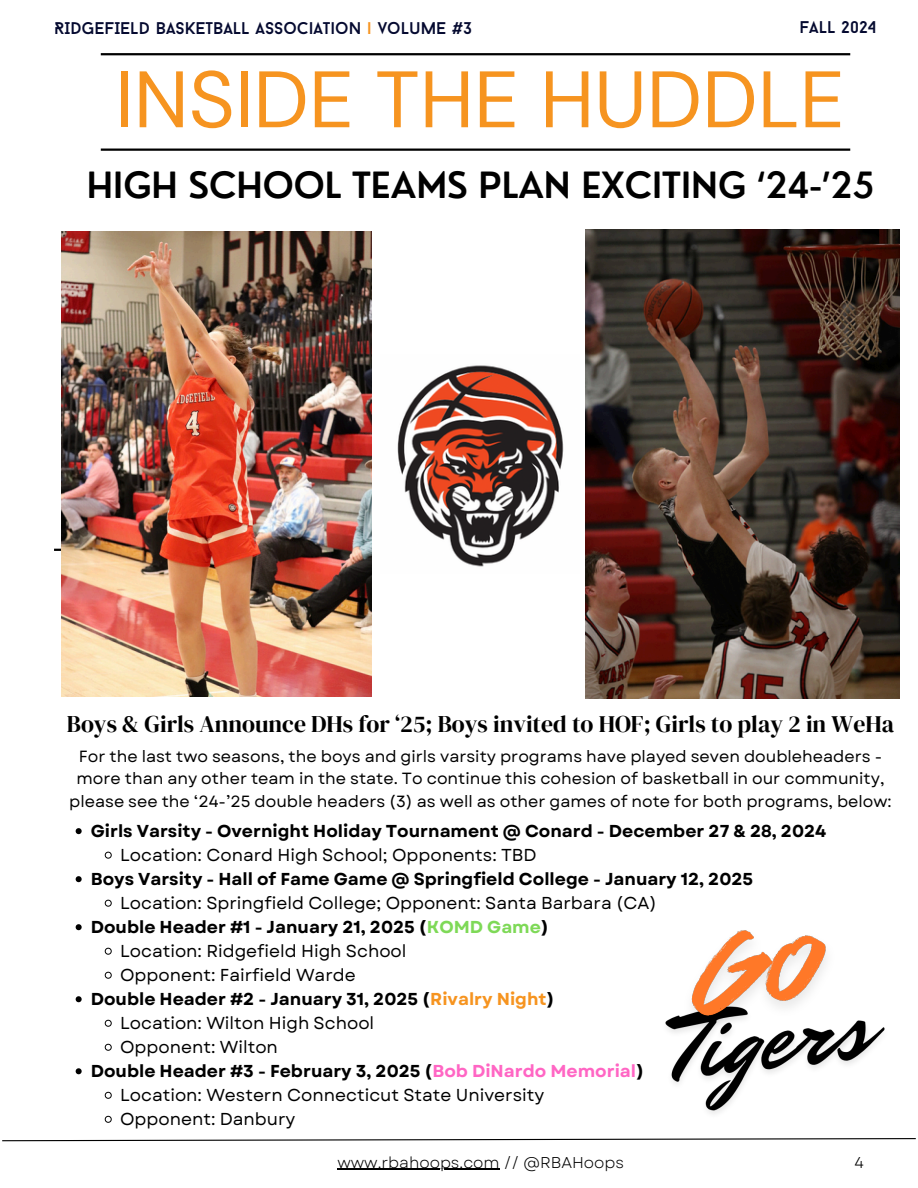
<style>
.page{position:relative;width:918px;height:1188px;background:#fff}
.page>*{position:absolute;margin:0;border:0;box-sizing:border-box;transform-origin:0 0}
.t1{font:79.8px "DM Sans";color:#f69420}
.t2{font:600 35.25px "Nourd";color:#000}
.t3{font:23.7px "DM Serif Display";color:#000}
.t4{font:700 17.25px "Garet";color:#000}
.t5{font:17.25px "Garet";color:#000}
.t6{font:16.95px "Baron Neue";color:#050a30}
.t7{font:16.2px/22.4px "Garet";color:#000;text-align:center}
.t8{font:15.6px "Garet";color:#000}
.s1{color:#f69420}
.s2{color:#7ed957}
.s3{color:#ff66c4}
</style>
<div class="page">
<svg style="left:2px;top:1138px;width:914px;height:4px"></svg>
<hr style="left:54px;top:549px;width:265px;height:2px;background:#000">
<img style="left:586px;top:230px;width:314px;height:469px">
<img style="left:61px;top:231px;width:311px;height:465px">
<img style="left:397px;top:365px;width:167px;height:202px">
<hr style="left:337px;top:1169px;width:163px;height:1px;background:#000">
<svg style="left:76px;top:828px;width:6px;height:6px"></svg>
<svg style="left:105px;top:852px;width:7px;height:7px"></svg>
<svg style="left:76px;top:876px;width:6px;height:6px"></svg>
<svg style="left:105px;top:900px;width:7px;height:7px"></svg>
<svg style="left:76px;top:924px;width:6px;height:6px"></svg>
<svg style="left:105px;top:948px;width:7px;height:7px"></svg>
<svg style="left:105px;top:972px;width:7px;height:7px"></svg>
<svg style="left:76px;top:996px;width:6px;height:6px"></svg>
<svg style="left:105px;top:1020px;width:7px;height:7px"></svg>
<svg style="left:105px;top:1044px;width:7px;height:7px"></svg>
<svg style="left:76px;top:1068px;width:6px;height:6px"></svg>
<svg style="left:105px;top:1092px;width:7px;height:7px"></svg>
<svg style="left:105px;top:1116px;width:7px;height:7px"></svg>
<hr style="left:101px;top:53px;width:749px;height:2px;background:#000">
<hr style="left:101px;top:149px;width:749px;height:2px;background:#000">
<img style="left:671px;top:1020px;width:214px;height:94px">
<img style="left:665px;top:930px;width:192px;height:141px">
<p class="t6" style="left:54px;top:22px;width:419px">RIDGEFIELD BASKETBALL ASSOCIATION <span class="s1">|</span> VOLUME #3</p>
<p class="t6" style="left:799px;top:20px;width:78px">FALL 2024</p>
<p class="t1" style="left:115px;top:48px;width:731px">INSIDE THE HUDDLE</p>
<h4 class="t2" style="left:87px;top:163px;width:789px">HIGH SCHOOL TEAMS PLAN EXCITING ‘24-’25</h4>
<p class="t3" style="left:67px;top:708px;width:829px">Boys &amp; Girls Announce DHs for ‘25; Boys invited to HOF; Girls to play 2 in WeHa</p>
<h5 class="t7" style="left:69px;top:745px;width:824px">For the last two seasons, the boys and girls varsity programs have played seven doubleheaders - more than any other team in the state. To continue this cohesion of basketball in our community, please see the ‘24-’25 double headers (3) as well as other games of note for both programs, below:</h5>
<p class="t4" style="left:91px;top:819px;width:737px">Girls Varsity - Overnight Holiday Tournament @ Conard - December 27 &amp; 28, 2024</p>
<p class="t5" style="left:120px;top:843px;width:418px">Location: Conard High School; Opponents: TBD</p>
<p class="t4" style="left:91px;top:867px;width:664px">Boys Varsity - Hall of Fame Game @ Springfield College - January 12, 2025</p>
<p class="t5" style="left:120px;top:891px;width:538px">Location: Springfield College; Opponent: Santa Barbara (CA)</p>
<p class="t4" style="left:91px;top:915px;width:460px">Double Header #1 - January 21, 2025 (<span class="s2">KOMD Game</span>)</p>
<p class="t5" style="left:120px;top:939px;width:288px">Location: Ridgefield High School</p>
<p class="t5" style="left:120px;top:963px;width:237px">Opponent: Fairfield Warde</p>
<p class="t4" style="left:91px;top:987px;width:465px">Double Header #2 - January 31, 2025 (<span class="s1">Rivalry Night</span>)</p>
<p class="t5" style="left:120px;top:1011px;width:256px">Location: Wilton High School</p>
<p class="t5" style="left:120px;top:1035px;width:159px">Opponent: Wilton</p>
<p class="t4" style="left:91px;top:1059px;width:555px">Double Header #3 - February 3, 2025 (<span class="s3">Bob DiNardo Memorial</span>)</p>
<p class="t5" style="left:120px;top:1083px;width:426px">Location: Western Connecticut State University</p>
<p class="t5" style="left:120px;top:1107px;width:177px">Opponent: Danbury</p>
<p class="t8" style="left:337px;top:1151px;width:288px">www.rbahoops.com // @RBAHoops</p>
<p class="t8" style="left:855px;top:1151px;width:11px">4</p>
</div>
